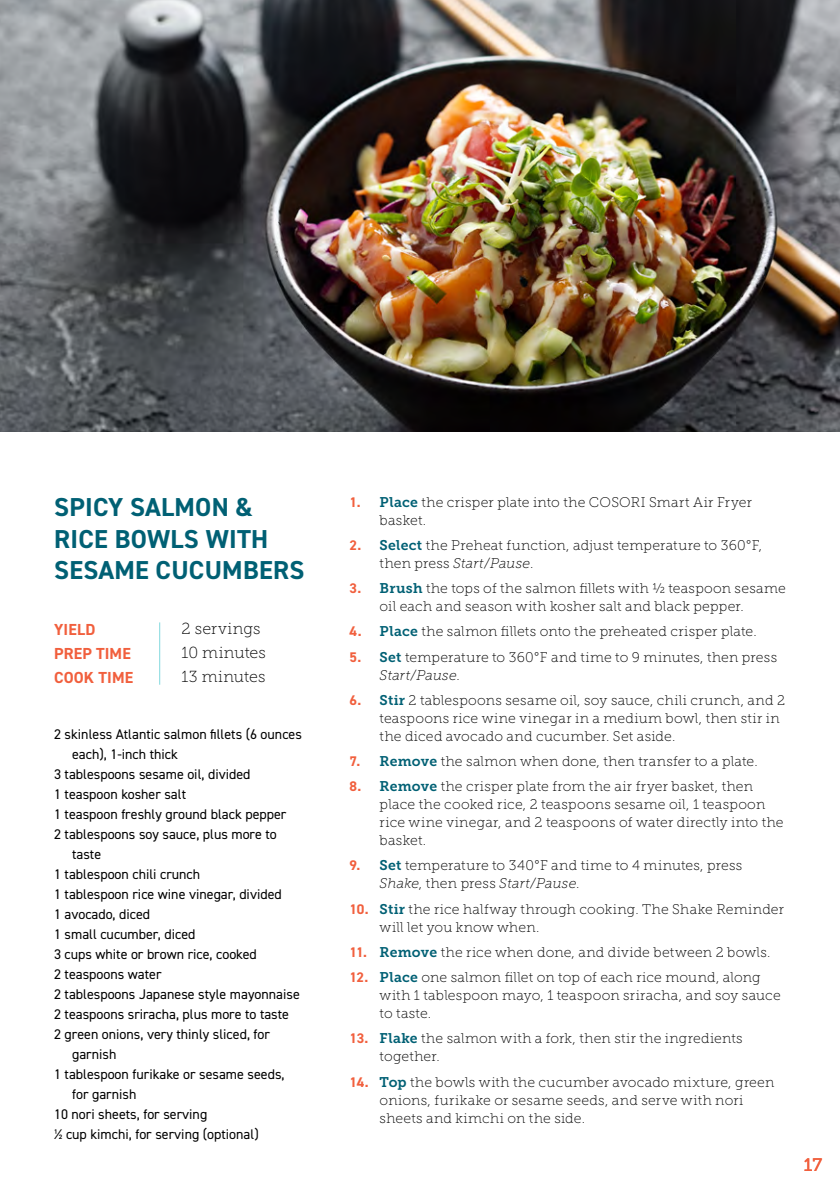
<style>
.page{position:relative;width:840px;height:1191px;background:#fff}
.page>*{position:absolute;margin:0;border:0;box-sizing:border-box;transform-origin:0 0}
.t1{font:700 26px/31.2px "DIN2014";letter-spacing:.01em;color:#006074}
.t2{font:18px "Museo Slab 500";color:#f15f3d}
.t3{font:16px/24px "Museo Slab 100";letter-spacing:.015em;color:#000}
.t4{font:700 16px/24px "DIN2014";letter-spacing:.01em;color:#f15f3d}
.t5{font:14px/18px "Museo Slab 100";letter-spacing:.015em;color:#000}
.t6{font:14px "DIN2014";color:#000}
.s1{font-family:"DIN2014";font-weight:700;color:#f15f3d}
.s2{font-family:"Museo Slab 700";color:#006074}
.s3{font-style:italic}
</style>
<div class="page">
<img style="left:0;top:0;width:839px;height:431px">
<hr style="left:159px;top:622px;width:1px;height:62px;background:#82d9de">
<h1 class="t1" style="left:54px;top:491px;width:251px">SPICY SALMON &amp;<br>RICE BOWLS WITH<br>SESAME CUCUMBERS</h1>
<p class="t4" style="left:54px;top:617px;width:81px">YIELD<br>PREP TIME<br>COOK TIME</p>
<p class="t3" style="left:181px;top:617px;width:86px">2 servings<br>10 minutes<br>13 minutes</p>
<p class="t6" style="left:54px;top:725px;width:249px">2 skinless Atlantic salmon fillets (6 ounces</p>
<p class="t6" style="left:72px;top:745px;width:107px">each), 1-inch thick</p>
<p class="t6" style="left:54px;top:765px;width:198px">3 tablespoons sesame oil, divided</p>
<p class="t6" style="left:54px;top:785px;width:133px">1 teaspoon kosher salt</p>
<p class="t6" style="left:54px;top:805px;width:234px">1 teaspoon freshly ground black pepper</p>
<p class="t6" style="left:54px;top:825px;width:224px">2 tablespoons soy sauce, plus more to</p>
<p class="t6" style="left:72px;top:845px;width:31px">taste</p>
<p class="t6" style="left:54px;top:865px;width:147px">1 tablespoon chili crunch</p>
<p class="t6" style="left:54px;top:885px;width:229px">1 tablespoon rice wine vinegar, divided</p>
<p class="t6" style="left:54px;top:905px;width:97px">1 avocado, diced</p>
<p class="t6" style="left:54px;top:925px;width:143px">1 small cucumber, diced</p>
<p class="t6" style="left:54px;top:945px;width:204px">3 cups white or brown rice, cooked</p>
<p class="t6" style="left:54px;top:965px;width:109px">2 teaspoons water</p>
<p class="t6" style="left:54px;top:985px;width:247px">2 tablespoons Japanese style mayonnaise</p>
<p class="t6" style="left:54px;top:1005px;width:236px">2 teaspoons sriracha, plus more to taste</p>
<p class="t6" style="left:54px;top:1025px;width:217px">2 green onions, very thinly sliced, for</p>
<p class="t6" style="left:72px;top:1045px;width:46px">garnish</p>
<p class="t6" style="left:54px;top:1065px;width:232px">1 tablespoon furikake or sesame seeds,</p>
<p class="t6" style="left:72px;top:1085px;width:66px">for garnish</p>
<p class="t6" style="left:54px;top:1105px;width:155px">10 nori sheets, for serving</p>
<p class="t6" style="left:54px;top:1125px;width:206px">½ cup kimchi, for serving (optional)</p>
<p class="t5" style="left:379px;top:493px;width:374px;text-indent:-30px"><span class="s1">1.</span> <span class="s2">Place</span> the crisper plate into the COSORI Smart Air Fryer basket.</p>
<p class="t5" style="left:379px;top:536px;width:384px;text-indent:-30px"><span class="s1">2.</span> <span class="s2">Select</span> the Preheat function, adjust temperature to 360°F, then press <span class="s3">Start/Pause</span>.</p>
<p class="t5" style="left:379px;top:579px;width:407px;text-indent:-30px"><span class="s1">3.</span> <span class="s2">Brush</span> the tops of the salmon fillets with ½ teaspoon sesame oil each and season with kosher salt and black pepper.</p>
<p class="t5" style="left:349px;top:622px;width:408px"><span class="s1">4.</span> <span class="s2">Place</span> the salmon fillets onto the preheated crisper plate.</p>
<p class="t5" style="left:379px;top:648px;width:399px;text-indent:-30px"><span class="s1">5.</span> <span class="s2">Set</span> temperature to 360°F and time to 9 minutes, then press<br><span class="s3">Start/Pause</span>.</p>
<p class="t5" style="left:379px;top:691px;width:406px;text-indent:-30px"><span class="s1">6.</span> <span class="s2">Stir</span> 2 tablespoons sesame oil, soy sauce, chili crunch, and 2 teaspoons rice wine vinegar in a medium bowl, then stir in the diced avocado and cucumber. Set aside.</p>
<p class="t5" style="left:349px;top:752px;width:409px"><span class="s1">7.</span> <span class="s2">Remove</span> the salmon when done, then transfer to a plate.</p>
<p class="t5" style="left:379px;top:777px;width:405px;text-indent:-30px"><span class="s1">8.</span> <span class="s2">Remove</span> the crisper plate from the air fryer basket, then place the cooked rice, 2 teaspoons sesame oil, 1 teaspoon rice wine vinegar, and 2 teaspoons of water directly into the basket.</p>
<p class="t5" style="left:379px;top:856px;width:364px;text-indent:-30px"><span class="s1">9.</span> <span class="s2">Set</span> temperature to 340°F and time to 4 minutes, press<br><span class="s3">Shake</span>, then press <span class="s3">Start/Pause</span>.</p>
<p class="t5" style="left:379px;top:900px;width:405px;text-indent:-30px"><span class="s1">10.</span> <span class="s2">Stir</span> the rice halfway through cooking. The Shake Reminder will let you know when.</p>
<p class="t5" style="left:349px;top:943px;width:422px"><span class="s1">11.</span> <span class="s2">Remove</span> the rice when done, and divide between 2 bowls.</p>
<p class="t5" style="left:379px;top:968px;width:402px;text-indent:-30px"><span class="s1">12.</span> <span class="s2">Place</span> one salmon fillet on top of each rice mound, along with 1 tablespoon mayo, 1 teaspoon sriracha, and soy sauce to taste.</p>
<p class="t5" style="left:379px;top:1029px;width:364px;text-indent:-30px"><span class="s1">13.</span> <span class="s2">Flake</span> the salmon with a fork, then stir the ingredients together.</p>
<p class="t5" style="left:379px;top:1072px;width:396px;text-indent:-30px"><span class="s1">14.</span> <span class="s2">Top</span> the bowls with the cucumber avocado mixture, green onions, furikake or sesame seeds, and serve with nori sheets and kimchi on the side.</p>
<p class="t2" style="left:803px;top:1154px;width:20px">17</p>
</div>
